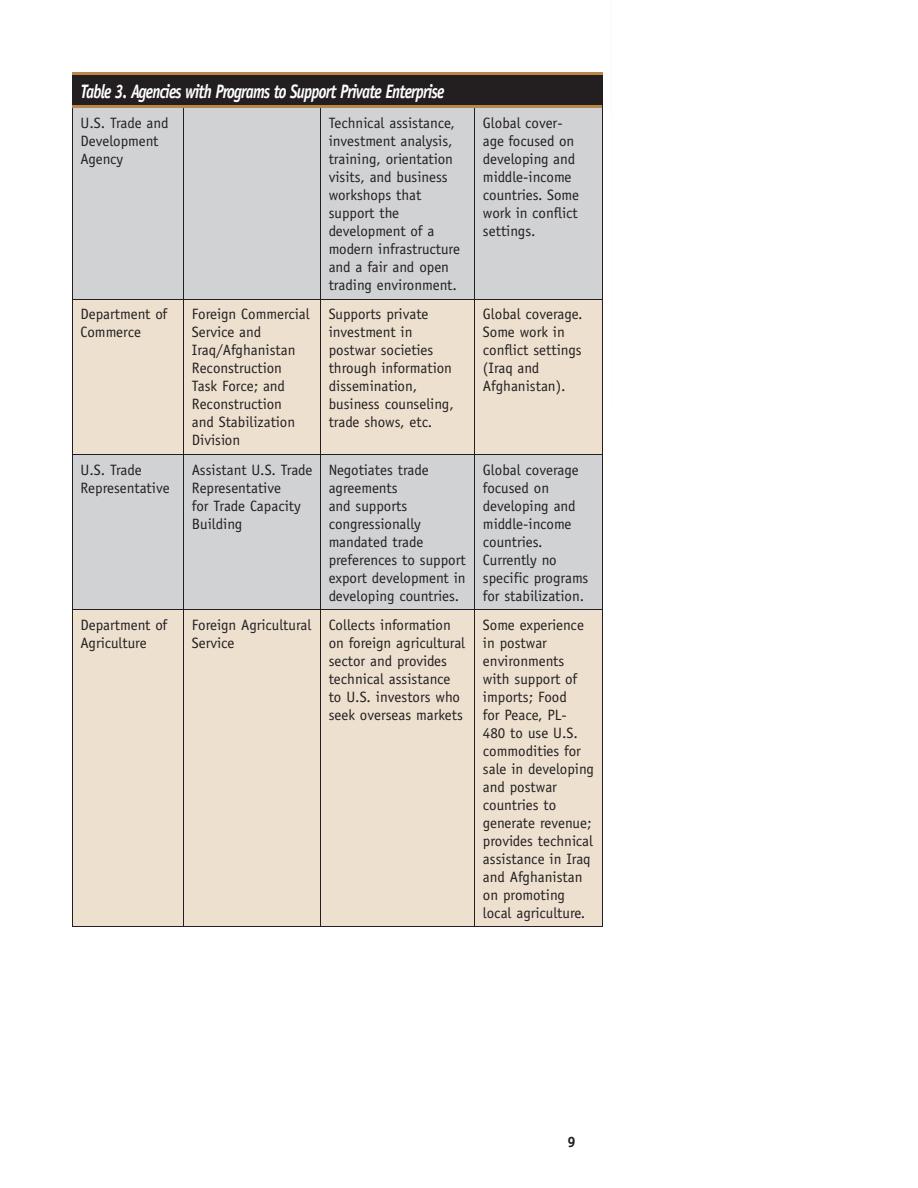
<style>
.page{position:relative;width:918px;height:1188px;background:#fff}
.page>*{position:absolute;margin:0;border:0;box-sizing:border-box;transform-origin:0 0}
.t1{font:italic 700 19.5px "Officina Sans";letter-spacing:-.05em;color:#fff;scale:.8 1}
.t2{font:15px/18px "Officina Sans";color:#231f20}
.t3{font:700 15px "Officina Sans";color:#231f20}
</style>
<div class="page">
<div style="left:72px;top:74px;width:530px;height:33px;background:#231f20"></div>
<div style="left:73px;top:108px;width:529px;height:191px;background:#d1d2d4"></div>
<svg style="left:73px;top:300px;width:529px;height:627px;background:#e6dccf"></svg>
<hr style="left:602px;top:75px;width:1px;height:32px;background:#231f20">
<hr style="left:72px;top:107px;width:1px;height:192px;background:#231f20">
<hr style="left:183px;top:108px;width:1px;height:191px;background:#231f20">
<hr style="left:320px;top:108px;width:1px;height:191px;background:#231f20">
<hr style="left:474px;top:108px;width:1px;height:191px;background:#231f20">
<hr style="left:602px;top:107px;width:1px;height:192px;background:#231f20">
<hr style="left:72px;top:299px;width:112px;height:1px;background:#231f20">
<hr style="left:72px;top:300px;width:1px;height:154px;background:#231f20">
<hr style="left:184px;top:299px;width:137px;height:1px;background:#231f20">
<hr style="left:183px;top:300px;width:1px;height:154px;background:#231f20">
<hr style="left:321px;top:299px;width:154px;height:1px;background:#231f20">
<hr style="left:320px;top:300px;width:1px;height:154px;background:#231f20">
<hr style="left:475px;top:299px;width:128px;height:1px;background:#231f20">
<hr style="left:474px;top:300px;width:1px;height:154px;background:#231f20">
<hr style="left:602px;top:300px;width:1px;height:154px;background:#231f20">
<hr style="left:72px;top:454px;width:112px;height:1px;background:#231f20">
<hr style="left:72px;top:455px;width:1px;height:154px;background:#231f20">
<hr style="left:184px;top:454px;width:137px;height:1px;background:#231f20">
<hr style="left:183px;top:455px;width:1px;height:154px;background:#231f20">
<hr style="left:321px;top:454px;width:154px;height:1px;background:#231f20">
<hr style="left:320px;top:455px;width:1px;height:154px;background:#231f20">
<hr style="left:475px;top:454px;width:128px;height:1px;background:#231f20">
<hr style="left:474px;top:455px;width:1px;height:154px;background:#231f20">
<hr style="left:602px;top:455px;width:1px;height:154px;background:#231f20">
<hr style="left:72px;top:609px;width:112px;height:1px;background:#231f20">
<hr style="left:72px;top:610px;width:1px;height:317px;background:#231f20">
<hr style="left:184px;top:609px;width:137px;height:1px;background:#231f20">
<hr style="left:183px;top:610px;width:1px;height:317px;background:#231f20">
<hr style="left:321px;top:609px;width:154px;height:1px;background:#231f20">
<hr style="left:320px;top:610px;width:1px;height:317px;background:#231f20">
<hr style="left:475px;top:609px;width:128px;height:1px;background:#231f20">
<hr style="left:474px;top:610px;width:1px;height:317px;background:#231f20">
<hr style="left:602px;top:610px;width:1px;height:317px;background:#231f20">
<hr style="left:72px;top:927px;width:112px;height:1px;background:#231f20">
<hr style="left:184px;top:927px;width:137px;height:1px;background:#231f20">
<hr style="left:321px;top:927px;width:154px;height:1px;background:#231f20">
<hr style="left:475px;top:927px;width:128px;height:1px;background:#231f20">
<hr style="left:72px;top:72px;width:112px;height:3px;background:#b98747">
<hr style="left:184px;top:72px;width:137px;height:3px;background:#b98747">
<hr style="left:321px;top:72px;width:154px;height:3px;background:#b98747">
<hr style="left:475px;top:72px;width:128px;height:3px;background:#b98747">
<hr style="left:73px;top:105px;width:111px;height:3px;background:#b98747">
<hr style="left:184px;top:105px;width:137px;height:3px;background:#b98747">
<hr style="left:321px;top:105px;width:154px;height:3px;background:#b98747">
<hr style="left:475px;top:105px;width:127px;height:3px;background:#b98747">
<h1 class="t1" style="left:80px;top:79px;width:456px">Table 3. Agencies with Programs to Support Private Enterprise</h1>
<p class="t2" style="left:80px;top:114px;width:90px">U.S. Trade and<br>Development<br>Agency</p>
<p class="t2" style="left:329px;top:114px;width:133px">Technical assistance, investment analysis, training, orientation visits, and business workshops that support the development of a modern infrastructure and a fair and open trading environment.</p>
<p class="t2" style="left:483px;top:114px;width:98px">Global cover&shy;age focused on developing and middle-income countries. Some work in conflict settings.</p>
<p class="t2" style="left:80px;top:305px;width:88px">Department of<br>Commerce</p>
<p class="t2" style="left:192px;top:305px;width:119px">Foreign Commercial<br>Service and<br>Iraq/Afghanistan<br>Reconstruction<br>Task Force; and<br>Reconstruction<br>and Stabilization<br>Division</p>
<p class="t2" style="left:329px;top:305px;width:127px">Supports private investment in postwar societies through information dissemination, business counseling, trade shows, etc.</p>
<p class="t2" style="left:483px;top:305px;width:101px">Global coverage.<br>Some work in conflict settings (Iraq and<br>Afghanistan).</p>
<p class="t2" style="left:80px;top:461px;width:91px">U.S. Trade<br>Representative</p>
<p class="t2" style="left:192px;top:461px;width:122px">Assistant U.S. Trade<br>Representative<br>for Trade Capacity<br>Building</p>
<p class="t2" style="left:329px;top:461px;width:139px">Negotiates trade agreements<br>and supports congressionally mandated trade preferences to support export development in developing countries.</p>
<p class="t2" style="left:483px;top:461px;width:107px">Global coverage focused on developing and middle-income countries.<br>Currently no specific programs for stabilization.</p>
<p class="t2" style="left:80px;top:616px;width:88px">Department of<br>Agriculture</p>
<p class="t2" style="left:192px;top:616px;width:121px">Foreign Agricultural<br>Service</p>
<p class="t2" style="left:329px;top:616px;width:138px">Collects information on foreign agricultural sector and provides technical assistance to U.S. investors who seek overseas markets</p>
<p class="t2" style="left:483px;top:616px;width:113px">Some experience in postwar environments with support of imports; Food<br>for Peace, PL-<br>480 to use U.S. commodities for sale in developing and postwar countries to generate revenue; provides technical assistance in Iraq and Afghanistan on promoting local agriculture.</p>
<p class="t3" style="left:567px;top:1133px;width:10px">9</p>
</div>
